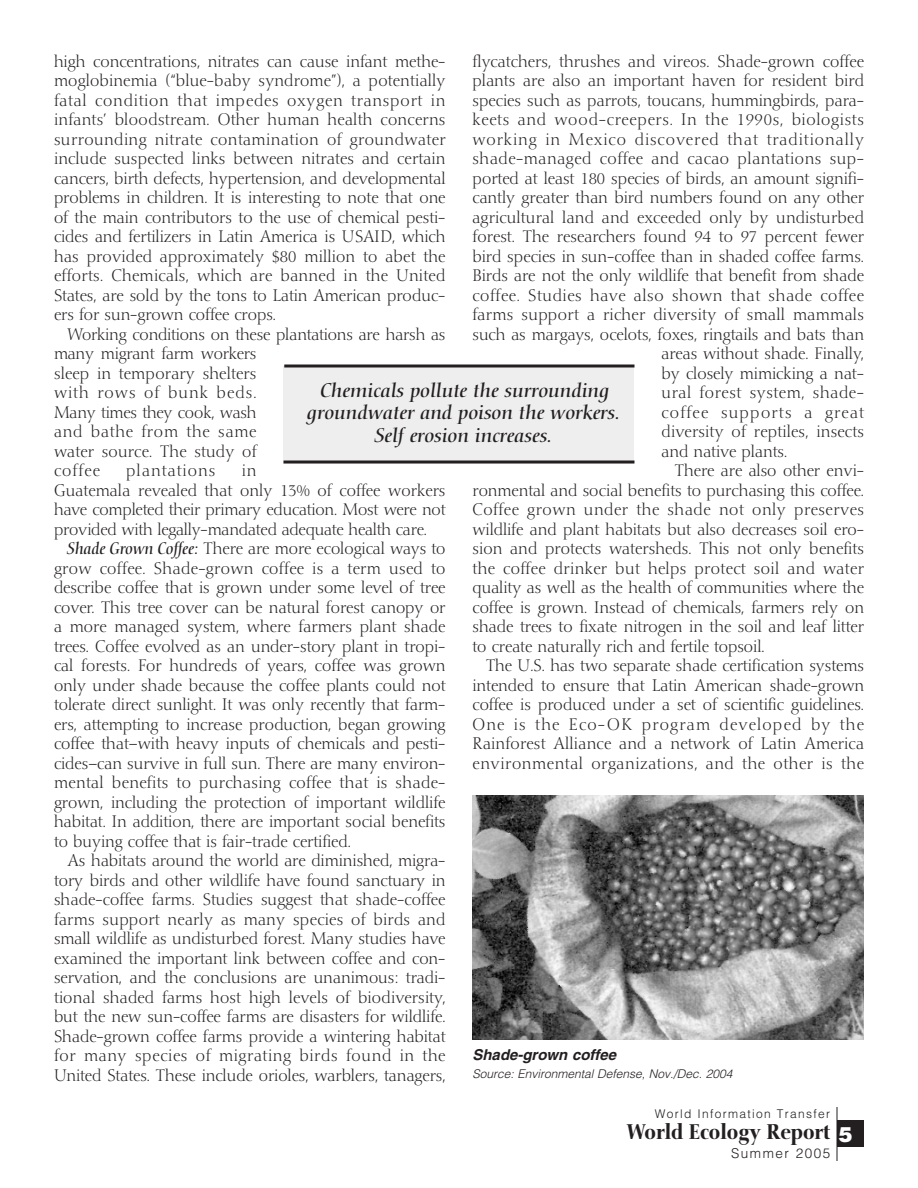
<style>
.page{position:relative;width:918px;height:1188px;background:#fff}
.page>*{position:absolute;margin:0;border:0;box-sizing:border-box;transform-origin:0 0}
.t1{font:500 21px "Nofret";color:#231f20;scale:.85 1}
.t2{font:900 21px "Helvetica";color:#fff}
.t3{font:italic 19.5px/22.5px "Nofret";color:#231f20;text-align:center;scale:1.1 1}
.t4{font:300 16.5px/19.5px "Nofret";color:#231f20;text-align:justify}
.t5{font:300 16.5px "Nofret";letter-spacing:.035em;color:#231f20}
.t6{font:300 16.5px "Nofret";letter-spacing:.075em;color:#231f20}
.t7{font:300 16.5px "Nofret";letter-spacing:.045em;color:#231f20}
.t8{font:300 16.5px "Nofret";letter-spacing:.025em;color:#231f20}
.t9{font:300 16.5px "Nofret";letter-spacing:.04em;color:#231f20}
.t10{font:300 16.5px "Nofret";letter-spacing:.06em;color:#231f20}
.t11{font:300 16.5px "Nofret";letter-spacing:.02em;color:#231f20}
.t12{font:300 16.5px "Nofret";letter-spacing:.065em;color:#231f20}
.t13{font:italic 700 15px "Helvetica";color:#231f20}
.t14{font:300 13.5px "Helvetica";letter-spacing:.11em;color:#231f20}
.t15{font:italic 300 12px "Helvetica";color:#231f20}
.t16{font:300 12px "Helvetica";letter-spacing:.11em;color:#231f20}
.s1{font-weight:400;font-style:italic}
</style>
<div class="page">
<img style="left:472px;top:795px;width:392px;height:244px">
<div style="left:284px;top:366px;width:350px;height:98px;background:#eeeeef"></div>
<svg style="left:284px;top:460px;width:350px;height:4px"></svg>
<svg style="left:284px;top:364px;width:350px;height:4px"></svg>
<div style="left:837px;top:1120px;width:27px;height:28px;background:#231f20"></div>
<hr style="left:837px;top:1107px;width:1px;height:54px;background:#231f20">
<p class="t4" style="left:54px;top:53px;width:393px">high concentrations, nitrates can cause infant methe&shy;moglobinemia (“blue-baby syndrome”), a potentially fatal condition that impedes oxygen transport in infants’ bloodstream. Other human health concerns surrounding nitrate contamination of groundwater include suspected links between nitrates and certain cancers, birth defects, hypertension, and developmental problems in children. It is interesting to note that one of the main contributors to the use of chemical pesti&shy;cides and fertilizers in Latin America is USAID, which has provided approximately $80 million to abet the efforts. Chemicals, which are banned in the United States, are sold by the tons to Latin American produc&shy;ers for sun-grown coffee crops.</p>
<p class="t4" style="left:54px;top:326px;width:393px;text-align:left;text-indent:14px">Working conditions on these plantations are harsh as many migrant farm workers<br>sleep in temporary shelters<br>with rows of bunk beds.<br>Many times they cook, wash<br>and bathe from the same<br>water source. The study of<br>coffee</p>
<p class="t4" style="left:472px;top:53px;width:393px">flycatchers, thrushes and vireos. Shade-grown coffee</p>
<p class="t4" style="left:472px;top:72px;width:393px">plants are also an important haven for resident bird</p>
<p class="t4" style="left:472px;top:92px;width:393px">species such as parrots, toucans, hummingbirds, para-</p>
<p class="t7" style="left:472px;top:112px;width:393px">keets and wood-creepers. In the 1990s, biologists</p>
<p class="t10" style="left:472px;top:132px;width:393px">working in Mexico discovered that traditionally</p>
<p class="t5" style="left:472px;top:151px;width:393px">shade-managed coffee and cacao plantations sup-</p>
<p class="t4" style="left:472px;top:170px;width:393px">ported at least 180 species of birds, an amount signifi-</p>
<p class="t4" style="left:472px;top:189px;width:393px">cantly greater than bird numbers found on any other</p>
<p class="t4" style="left:472px;top:209px;width:393px">agricultural land and exceeded only by undisturbed</p>
<p class="t4" style="left:472px;top:228px;width:393px">forest. The researchers found 94 to 97 percent fewer</p>
<p class="t4" style="left:472px;top:248px;width:393px">bird species in sun-coffee than in shaded coffee farms.</p>
<p class="t4" style="left:472px;top:267px;width:393px">Birds are not the only wildlife that benefit from shade</p>
<p class="t5" style="left:472px;top:288px;width:393px">coffee. Studies have also shown that shade coffee</p>
<p class="t11" style="left:472px;top:307px;width:393px">farms support a richer diversity of small mammals</p>
<p class="t4" style="left:472px;top:326px;width:393px">such as margays, ocelots, foxes, ringtails and bats than</p>
<p class="t4" style="left:661px;top:345px;width:204px">areas without shade. Finally,</p>
<p class="t4" style="left:661px;top:365px;width:204px">by closely mimicking a nat-</p>
<p class="t5" style="left:661px;top:385px;width:204px">ural forest system, shade-</p>
<p class="t6" style="left:661px;top:405px;width:204px">coffee supports a great</p>
<p class="t4" style="left:661px;top:423px;width:204px">diversity of reptiles, insects</p>
<p class="t4" style="left:661px;top:443px;width:127px">and native plants.</p>
<p class="t4" style="left:675px;top:462px;width:191px">There are also other envi-</p>
<p class="t4" style="left:472px;top:482px;width:393px">ronmental and social benefits to purchasing this coffee.</p>
<p class="t5" style="left:472px;top:502px;width:393px">Coffee grown under the shade not only preserves</p>
<p class="t4" style="left:472px;top:521px;width:393px">wildlife and plant habitats but also decreases soil ero-</p>
<p class="t4" style="left:472px;top:540px;width:393px">sion and protects watersheds. This not only benefits</p>
<p class="t8" style="left:472px;top:561px;width:393px">the coffee drinker but helps protect soil and water</p>
<p class="t4" style="left:472px;top:579px;width:393px">quality as well as the health of communities where the</p>
<p class="t4" style="left:472px;top:599px;width:393px">coffee is grown. Instead of chemicals, farmers rely on</p>
<p class="t4" style="left:472px;top:618px;width:393px">shade trees to fixate nitrogen in the soil and leaf litter</p>
<p class="t4" style="left:472px;top:638px;width:294px">to create naturally rich and fertile topsoil.</p>
<p class="t4" style="left:486px;top:657px;width:380px">The U.S. has two separate shade certification systems</p>
<p class="t4" style="left:472px;top:677px;width:393px">intended to ensure that Latin American shade-grown</p>
<p class="t4" style="left:472px;top:696px;width:393px">coffee is produced under a set of scientific guidelines.</p>
<p class="t6" style="left:472px;top:717px;width:393px">One is the Eco-OK program developed by the</p>
<p class="t4" style="left:472px;top:735px;width:393px">Rainforest Alliance and a network of Latin America</p>
<p class="t9" style="left:472px;top:756px;width:393px">environmental organizations, and the other is the</p>
<p class="t3" style="left:307px;top:381px;width:286px">Chemicals pollute the surrounding groundwater and poison the workers.<br>Self erosion increases.</p>
<p class="t12" style="left:126px;top:463px;width:91px">plantations</p>
<p class="t4" style="left:54px;top:462px;width:393px;text-align:left;text-indent:188px">in<br>Guatemala revealed that only 13% of coffee workers have completed their primary education. Most were not provided with legally-mandated adequate health care.</p>
<p class="t4" style="left:54px;top:540px;width:393px;text-indent:14px"><span class="s1">Shade Grown Coffee:</span> There are more ecological ways to grow coffee. Shade-grown coffee is a term used to describe coffee that is grown under some level of tree cover. This tree cover can be natural forest canopy or a more managed system, where farmers plant shade trees. Coffee evolved as an under-story plant in tropi&shy;cal forests. For hundreds of years, coffee was grown only under shade because the coffee plants could not tolerate direct sunlight. It was only recently that farm&shy;ers, attempting to increase production, began growing coffee that—with heavy inputs of chemicals and pesti&shy;cides—can survive in full sun. There are many environ&shy;mental benefits to purchasing coffee that is shade&shy;grown, including the protection of important wildlife habitat. In addition, there are important social benefits to buying coffee that is fair-trade certified.</p>
<p class="t4" style="left:54px;top:852px;width:393px;text-indent:14px">As habitats around the world are diminished, migra&shy;tory birds and other wildlife have found sanctuary in shade-coffee farms. Studies suggest that shade-coffee farms support nearly as many species of birds and small wildlife as undisturbed forest. Many studies have examined the important link between coffee and con&shy;servation, and the conclusions are unanimous: tradi&shy;tional shaded farms host high levels of biodiversity, but the new sun-coffee farms are disasters for wildlife.<br>Shade-grown coffee farms provide a wintering habitat for many species of migrating birds found in the United States. These include orioles, warblers, tanagers,</p>
<p class="t13" style="left:472px;top:1049px;width:145px">Shade-grown coffee</p>
<p class="t15" style="left:472px;top:1069px;width:262px">Source: Environmental Defense, Nov./Dec. 2004</p>
<p class="t16" style="left:655px;top:1110px;width:177px">World Information Transfer</p>
<p class="t1" style="left:627px;top:1123px;width:241px">World Ecology Report</p>
<p class="t14" style="left:731px;top:1149px;width:101px">Summer 2005</p>
<p class="t2" style="left:839px;top:1126px;width:16px">5</p>
</div>
